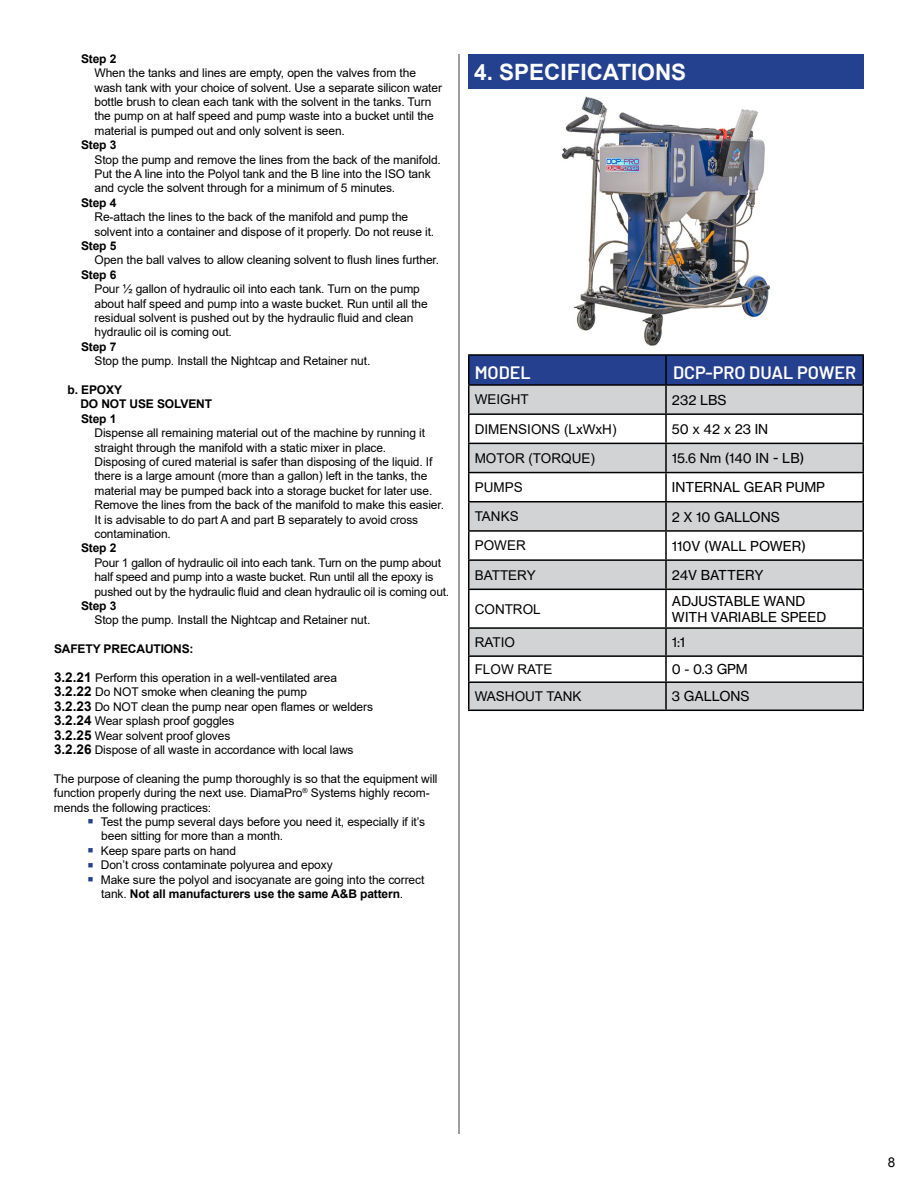
<style>
.page{position:relative;width:918px;height:1188px;background:#fff}
.page>*{position:absolute;margin:0;border:0;box-sizing:border-box;transform-origin:0 0}
.t1{font:700 22.5px "Arial";color:#fff}
.t2{font:600 18px "Barlow";color:#fff}
.t3{font:13.5px/16.2px "N Haas Grotesk TX Pro 55 Rg";color:#000}
.t4{font:13.5px "Arial";color:#000}
.t5{font:12px/14.4px "Arial";letter-spacing:-.01em;color:#000}
.t6{font:700 12px/14.4px "Arial";letter-spacing:-.01em;color:#000}
.s1{font-weight:700;font-size:13.5px}
.s2{color:#25408f}
.s3{font-weight:700}
</style>
<div class="page">
<hr style="left:458px;top:54px;width:2px;height:1080px;background:#7f8080">
<div style="left:468px;top:54px;width:396px;height:35px;background:#24418f"></div>
<img style="left:561px;top:96px;width:209px;height:250px">
<div style="left:470px;top:356px;width:392px;height:28px;background:#25408f"></div>
<svg style="left:470px;top:386px;width:392px;height:324px;fill:#d1d3d4"></svg>
<hr style="left:468px;top:354px;width:198px;height:2px;background:#000">
<hr style="left:468px;top:356px;width:2px;height:28px;background:#000">
<hr style="left:666px;top:354px;width:198px;height:2px;background:#000">
<hr style="left:665px;top:356px;width:2px;height:28px;background:#000">
<hr style="left:862px;top:356px;width:2px;height:28px;background:#000">
<hr style="left:468px;top:384px;width:198px;height:2px;background:#000">
<hr style="left:468px;top:386px;width:2px;height:27px;background:#000">
<hr style="left:666px;top:384px;width:198px;height:2px;background:#000">
<hr style="left:665px;top:386px;width:2px;height:27px;background:#000">
<hr style="left:862px;top:386px;width:2px;height:27px;background:#000">
<hr style="left:468px;top:413px;width:198px;height:2px;background:#000">
<hr style="left:468px;top:415px;width:2px;height:28px;background:#000">
<hr style="left:666px;top:413px;width:198px;height:2px;background:#000">
<hr style="left:665px;top:415px;width:2px;height:28px;background:#000">
<hr style="left:862px;top:415px;width:2px;height:28px;background:#000">
<hr style="left:468px;top:443px;width:198px;height:1px;background:#000">
<hr style="left:468px;top:444px;width:2px;height:28px;background:#000">
<hr style="left:666px;top:443px;width:198px;height:1px;background:#000">
<hr style="left:665px;top:444px;width:2px;height:28px;background:#000">
<hr style="left:862px;top:444px;width:2px;height:28px;background:#000">
<hr style="left:468px;top:472px;width:198px;height:1px;background:#000">
<hr style="left:468px;top:473px;width:2px;height:28px;background:#000">
<hr style="left:666px;top:472px;width:198px;height:1px;background:#000">
<hr style="left:665px;top:473px;width:2px;height:28px;background:#000">
<hr style="left:862px;top:473px;width:2px;height:28px;background:#000">
<hr style="left:468px;top:501px;width:198px;height:1px;background:#000">
<hr style="left:468px;top:502px;width:2px;height:28px;background:#000">
<hr style="left:666px;top:501px;width:198px;height:1px;background:#000">
<hr style="left:665px;top:502px;width:2px;height:28px;background:#000">
<hr style="left:862px;top:502px;width:2px;height:28px;background:#000">
<hr style="left:468px;top:530px;width:198px;height:2px;background:#000">
<hr style="left:468px;top:532px;width:2px;height:27px;background:#000">
<hr style="left:666px;top:530px;width:198px;height:2px;background:#000">
<hr style="left:665px;top:532px;width:2px;height:27px;background:#000">
<hr style="left:862px;top:532px;width:2px;height:27px;background:#000">
<hr style="left:468px;top:559px;width:198px;height:2px;background:#000">
<hr style="left:468px;top:561px;width:2px;height:28px;background:#000">
<hr style="left:666px;top:559px;width:198px;height:2px;background:#000">
<hr style="left:665px;top:561px;width:2px;height:28px;background:#000">
<hr style="left:862px;top:561px;width:2px;height:28px;background:#000">
<hr style="left:468px;top:589px;width:198px;height:1px;background:#000">
<hr style="left:468px;top:590px;width:2px;height:37px;background:#000">
<hr style="left:666px;top:589px;width:198px;height:1px;background:#000">
<hr style="left:665px;top:590px;width:2px;height:37px;background:#000">
<hr style="left:862px;top:590px;width:2px;height:37px;background:#000">
<hr style="left:468px;top:627px;width:198px;height:2px;background:#000">
<hr style="left:468px;top:629px;width:2px;height:26px;background:#000">
<hr style="left:666px;top:627px;width:198px;height:2px;background:#000">
<hr style="left:665px;top:629px;width:2px;height:26px;background:#000">
<hr style="left:862px;top:629px;width:2px;height:26px;background:#000">
<hr style="left:468px;top:655px;width:198px;height:2px;background:#000">
<hr style="left:468px;top:657px;width:2px;height:24px;background:#000">
<hr style="left:666px;top:655px;width:198px;height:2px;background:#000">
<hr style="left:665px;top:657px;width:2px;height:24px;background:#000">
<hr style="left:862px;top:657px;width:2px;height:24px;background:#000">
<hr style="left:468px;top:681px;width:198px;height:2px;background:#000">
<hr style="left:468px;top:683px;width:2px;height:27px;background:#000">
<hr style="left:666px;top:681px;width:198px;height:2px;background:#000">
<hr style="left:665px;top:683px;width:2px;height:27px;background:#000">
<hr style="left:862px;top:683px;width:2px;height:27px;background:#000">
<hr style="left:468px;top:710px;width:198px;height:1px;background:#000">
<hr style="left:666px;top:710px;width:198px;height:1px;background:#000">
<p class="t6" style="left:81px;top:51px;width:37px">Step 2</p>
<p class="t5" style="left:94px;top:66px;width:349px">When the tanks and lines are empty, open the valves from the wash tank with your choice of solvent. Use a separate silicon water bottle brush to clean each tank with the solvent in the tanks. Turn the pump on at half speed and pump waste into a bucket until the material is pumped out and only solvent is seen.</p>
<p class="t6" style="left:81px;top:138px;width:37px">Step 3</p>
<p class="t5" style="left:94px;top:152px;width:348px">Stop the pump and remove the lines from the back of the manifold.<br>Put the A line into the Polyol tank and the B line into the ISO tank and cycle the solvent through for a minimum of 5 minutes.</p>
<p class="t6" style="left:81px;top:195px;width:37px">Step 4</p>
<p class="t5" style="left:94px;top:210px;width:341px">Re-attach the lines to the back of the manifold and pump the solvent into a container and dispose of it properly. Do not reuse it.</p>
<p class="t6" style="left:81px;top:239px;width:37px">Step 5</p>
<p class="t5" style="left:94px;top:253px;width:346px">Open the ball valves to allow cleaning solvent to flush lines further.</p>
<p class="t6" style="left:81px;top:267px;width:37px">Step 6</p>
<p class="t5" style="left:94px;top:282px;width:335px">Pour ½ gallon of hydraulic oil into each tank. Turn on the pump about half speed and pump into a waste bucket. Run until all the residual solvent is pushed out by the hydraulic fluid and clean hydraulic oil is coming out.</p>
<p class="t6" style="left:81px;top:339px;width:37px">Step 7</p>
<p class="t5" style="left:94px;top:354px;width:277px">Stop the pump. Install the Nightcap and Retainer nut.</p>
<p class="t6" style="left:80px;top:383px;width:133px;text-indent:-13px">b. EPOXY<br>DO NOT USE SOLVENT<br>Step 1</p>
<p class="t5" style="left:94px;top:426px;width:351px">Dispense all remaining material out of the machine by running it straight through the manifold with a static mixer in place.<br>Disposing of cured material is safer than disposing of the liquid. If there is a large amount (more than a gallon) left in the tanks, the material may be pumped back into a storage bucket for later use.<br>Remove the lines from the back of the manifold to make this easier.<br>It is advisable to do part A and part B separately to avoid cross contamination.</p>
<p class="t6" style="left:81px;top:541px;width:37px">Step 2</p>
<p class="t5" style="left:94px;top:555px;width:356px">Pour 1 gallon of hydraulic oil into each tank. Turn on the pump about half speed and pump into a waste bucket. Run until all the epoxy is pushed out by the hydraulic fluid and clean hydraulic oil is coming out.</p>
<p class="t6" style="left:81px;top:599px;width:37px">Step 3</p>
<p class="t5" style="left:94px;top:613px;width:277px">Stop the pump. Install the Nightcap and Retainer nut.</p>
<p class="t6" style="left:54px;top:642px;width:141px">SAFETY PRECAUTIONS:</p>
<p class="t5" style="left:54px;top:670px;width:321px"><span class="s1">3.2.21</span> Perform this operation in a well-ventilated area <span class="s1">3.2.22</span> Do NOT smoke when cleaning the pump<br><span class="s1">3.2.23</span> Do NOT clean the pump near open flames or welders <span class="s1">3.2.24</span> Wear splash proof goggles<br><span class="s1">3.2.25</span> Wear solvent proof gloves<br><span class="s1">3.2.26</span> Dispose of all waste in accordance with local laws</p>
<p class="t5" style="left:54px;top:771px;width:385px">The purpose of cleaning the pump thoroughly is so that the equipment will function properly during the next use. DiamaPro<sup>®</sup> Systems highly recom&shy;mends the following practices:</p>
<p class="t5" style="left:101px;top:814px;width:325px;text-indent:-13px"><span class="s2">■</span> Test the pump several days before you need it, especially if it’s been sitting for more than a month.</p>
<p class="t5" style="left:88px;top:843px;width:150px"><span class="s2">■</span> Keep spare parts on hand</p>
<p class="t5" style="left:88px;top:858px;width:246px"><span class="s2">■</span> Don’t cross contaminate polyurea and epoxy</p>
<p class="t5" style="left:101px;top:872px;width:325px;text-indent:-13px"><span class="s2">■</span> Make sure the polyol and isocyanate are going into the correct tank. <span class="s3">Not all manufacturers use the same A&amp;B pattern</span>.</p>
<h1 class="t1" style="left:474px;top:56px;width:214px">4. SPECIFICATIONS</h1>
<h2 class="t2" style="left:475px;top:359px;width:58px">MODEL</h2>
<h2 class="t2" style="left:673px;top:359px;width:184px">DCP-PRO DUAL POWER</h2>
<p class="t4" style="left:475px;top:390px;width:55px">WEIGHT</p>
<p class="t3" style="left:672px;top:392px;width:56px">232 LBS</p>
<p class="t4" style="left:475px;top:420px;width:143px">DIMENSIONS (LxWxH)</p>
<p class="t3" style="left:672px;top:421px;width:98px">50 x 42 x 23 IN</p>
<p class="t4" style="left:475px;top:449px;width:122px">MOTOR (TORQUE)</p>
<p class="t3" style="left:672px;top:450px;width:134px">15.6 Nm (140 IN - LB)</p>
<p class="t4" style="left:475px;top:478px;width:50px">PUMPS</p>
<p class="t3" style="left:672px;top:479px;width:154px">INTERNAL GEAR PUMP</p>
<p class="t4" style="left:475px;top:507px;width:46px">TANKS</p>
<p class="t3" style="left:672px;top:509px;width:109px">2 X 10 GALLONS</p>
<p class="t4" style="left:475px;top:536px;width:53px">POWER</p>
<p class="t3" style="left:672px;top:538px;width:135px">110V (WALL POWER)</p>
<p class="t4" style="left:475px;top:566px;width:63px">BATTERY</p>
<p class="t3" style="left:672px;top:567px;width:93px">24V BATTERY</p>
<p class="t4" style="left:475px;top:600px;width:68px">CONTROL</p>
<p class="t3" style="left:672px;top:593px;width:156px">ADJUSTABLE WAND<br>WITH VARIABLE SPEED</p>
<p class="t4" style="left:475px;top:633px;width:42px">RATIO</p>
<p class="t3" style="left:672px;top:634px;width:15px">1:1</p>
<p class="t4" style="left:475px;top:660px;width:79px">FLOW RATE</p>
<p class="t3" style="left:672px;top:661px;width:77px">0 - 0.3 GPM</p>
<p class="t4" style="left:475px;top:687px;width:108px">WASHOUT TANK</p>
<p class="t3" style="left:672px;top:688px;width:79px">3 GALLONS</p>
<p class="t4" style="left:888px;top:1153px;width:9px">8</p>
</div>
